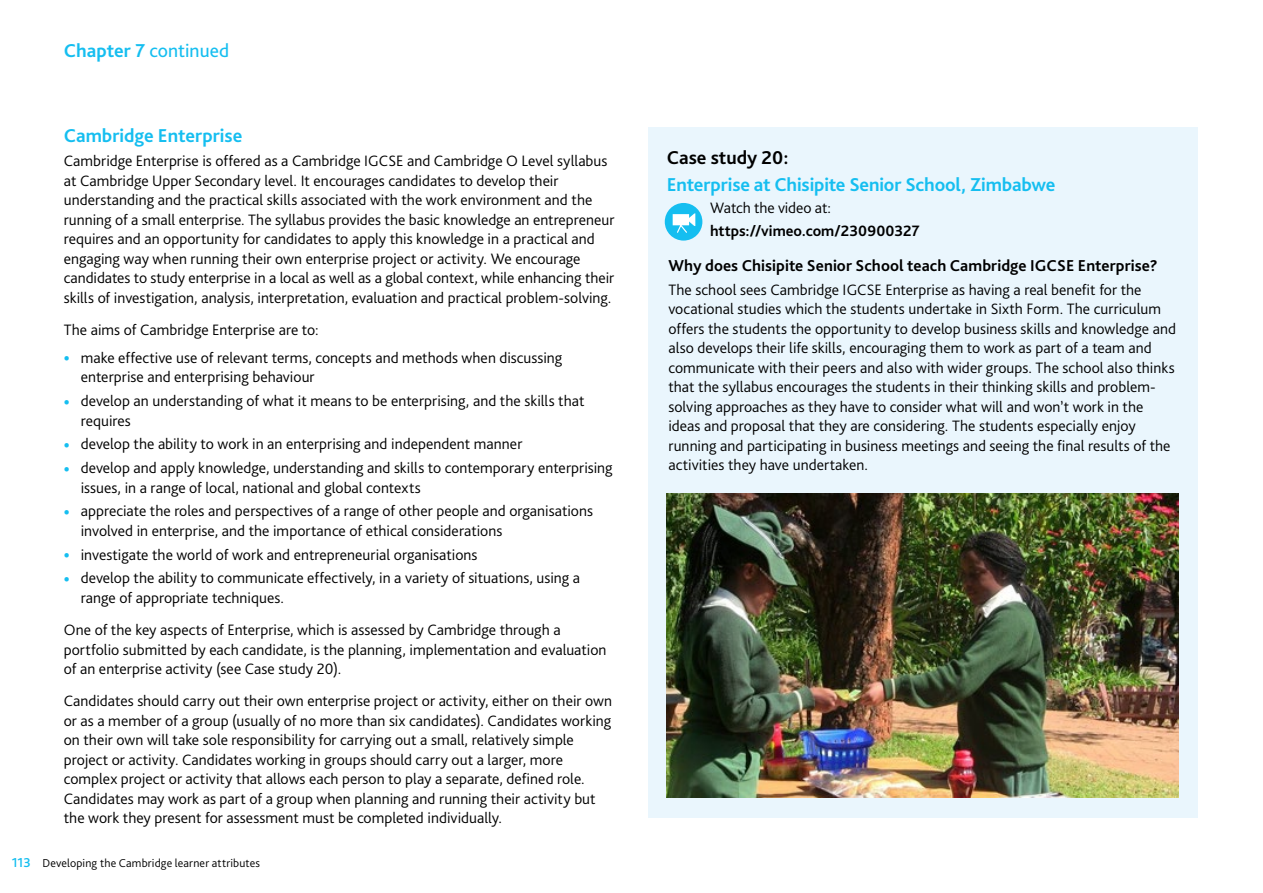
<style>
.page{position:relative;width:1263px;height:893px;background:#fff}
.page>*{position:absolute;margin:0;border:0;box-sizing:border-box;transform-origin:0 0}
.t1{font:700 19.5px "Bliss Pro";letter-spacing:-.005em;color:#15bef0}
.t2{font:19.5px "Bliss Pro";color:#15bef0}
.t3{font:700 19.5px "Bliss Pro";color:#000}
.t4{font:700 16.5px "Bliss Pro";letter-spacing:.005em;color:#000}
.t5{font:300 15.75px/19.5px "Bliss Pro";color:#000}
.t6{font:700 15.75px "Bliss Pro";color:#000}
.t7{font:300 12px "Bliss Pro";letter-spacing:.015em;color:#000}
.s1{font-weight:700}
.s2{font-weight:700;font-size:18px;color:#15bef0}
.s3{font-weight:500;font-size:13.5px;color:#15bef0}
</style>
<div class="page">
<div style="left:648px;top:128px;width:550px;height:690px;background:#eaf6fd"></div>
<img style="left:667px;top:493px;width:512px;height:305px">
<div style="left:665px;top:203px;width:37px;height:38px;background:#15bef0;border-radius:50%"></div>
<svg style="left:673px;top:213px;width:22px;height:20px"></svg>
<p class="t2" style="left:64px;top:39px;width:167px"><span class="s1">Chapter 7</span> continued</p>
<p class="t1" style="left:64px;top:124px;width:180px">Cambridge Enterprise</p>
<p class="t5" style="left:64px;top:151px;width:552px">Cambridge Enterprise is offered as a Cambridge IGCSE and Cambridge O Level syllabus at Cambridge Upper Secondary level. It encourages candidates to develop their understanding and the practical skills associated with the work environment and the running of a small enterprise. The syllabus provides the basic knowledge an entrepreneur requires and an opportunity for candidates to apply this knowledge in a practical and engaging way when running their own enterprise project or activity. We encourage candidates to study enterprise in a local as well as a global context, while enhancing their skills of investigation, analysis, interpretation, evaluation and practical problem-solving.</p>
<p class="t5" style="left:64px;top:320px;width:256px">The aims of Cambridge Enterprise are to:</p>
<p class="t5" style="left:81px;top:348px;width:483px;text-indent:-17px"><span class="s2">•</span> make effective use of relevant terms, concepts and methods when discussing enterprise and enterprising behaviour</p>
<p class="t5" style="left:81px;top:391px;width:505px;text-indent:-17px"><span class="s2">•</span> develop an understanding of what it means to be enterprising, and the skills that requires</p>
<p class="t5" style="left:64px;top:434px;width:460px"><span class="s2">•</span> develop the ability to work in an enterprising and independent manner</p>
<p class="t5" style="left:81px;top:458px;width:533px;text-indent:-17px"><span class="s2">•</span> develop and apply knowledge, understanding and skills to contemporary enterprising issues, in a range of local, national and global contexts</p>
<p class="t5" style="left:81px;top:501px;width:514px;text-indent:-17px"><span class="s2">•</span> appreciate the roles and perspectives of a range of other people and organisations involved in enterprise, and the importance of ethical considerations</p>
<p class="t5" style="left:64px;top:545px;width:415px"><span class="s2">•</span> investigate the world of work and entrepreneurial organisations</p>
<p class="t5" style="left:81px;top:568px;width:501px;text-indent:-17px"><span class="s2">•</span> develop the ability to communicate effectively, in a variety of situations, using a range of appropriate techniques.</p>
<p class="t5" style="left:64px;top:620px;width:544px">One of the key aspects of Enterprise, which is assessed by Cambridge through a portfolio submitted by each candidate, is the planning, implementation and evaluation of an enterprise activity (see Case study 20).</p>
<p class="t5" style="left:64px;top:691px;width:550px">Candidates should carry out their own enterprise project or activity, either on their own or as a member of a group (usually of no more than six candidates). Candidates working on their own will take sole responsibility for carrying out a small, relatively simple project or activity. Candidates working in groups should carry out a larger, more complex project or activity that allows each person to play a separate, defined role.<br>Candidates may work as part of a group when planning and running their activity but the work they present for assessment must be completed individually.</p>
<p class="t7" style="left:12px;top:855px;width:250px"><span class="s3">113</span> Developing the Cambridge learner attributes</p>
<p class="t3" style="left:667px;top:146px;width:123px">Case study 20:</p>
<p class="t1" style="left:667px;top:172px;width:390px">Enterprise at Chisipite Senior School, Zimbabwe</p>
<p class="t5" style="left:710px;top:198px;width:122px">Watch the video at:</p>
<p class="t6" style="left:710px;top:221px;width:211px">https://vimeo.com/230900327</p>
<p class="t4" style="left:668px;top:255px;width:491px">Why does Chisipite Senior School teach Cambridge IGCSE Enterprise?</p>
<p class="t5" style="left:668px;top:280px;width:509px">The school sees Cambridge IGCSE Enterprise as having a real benefit for the vocational studies which the students undertake in Sixth Form. The curriculum offers the students the opportunity to develop business skills and knowledge and also develops their life skills, encouraging them to work as part of a team and communicate with their peers and also with wider groups. The school also thinks that the syllabus encourages the students in their thinking skills and problem&shy;solving approaches as they have to consider what will and won’t work in the ideas and proposal that they are considering. The students especially enjoy running and participating in business meetings and seeing the final results of the activities they have undertaken.</p>
</div>
